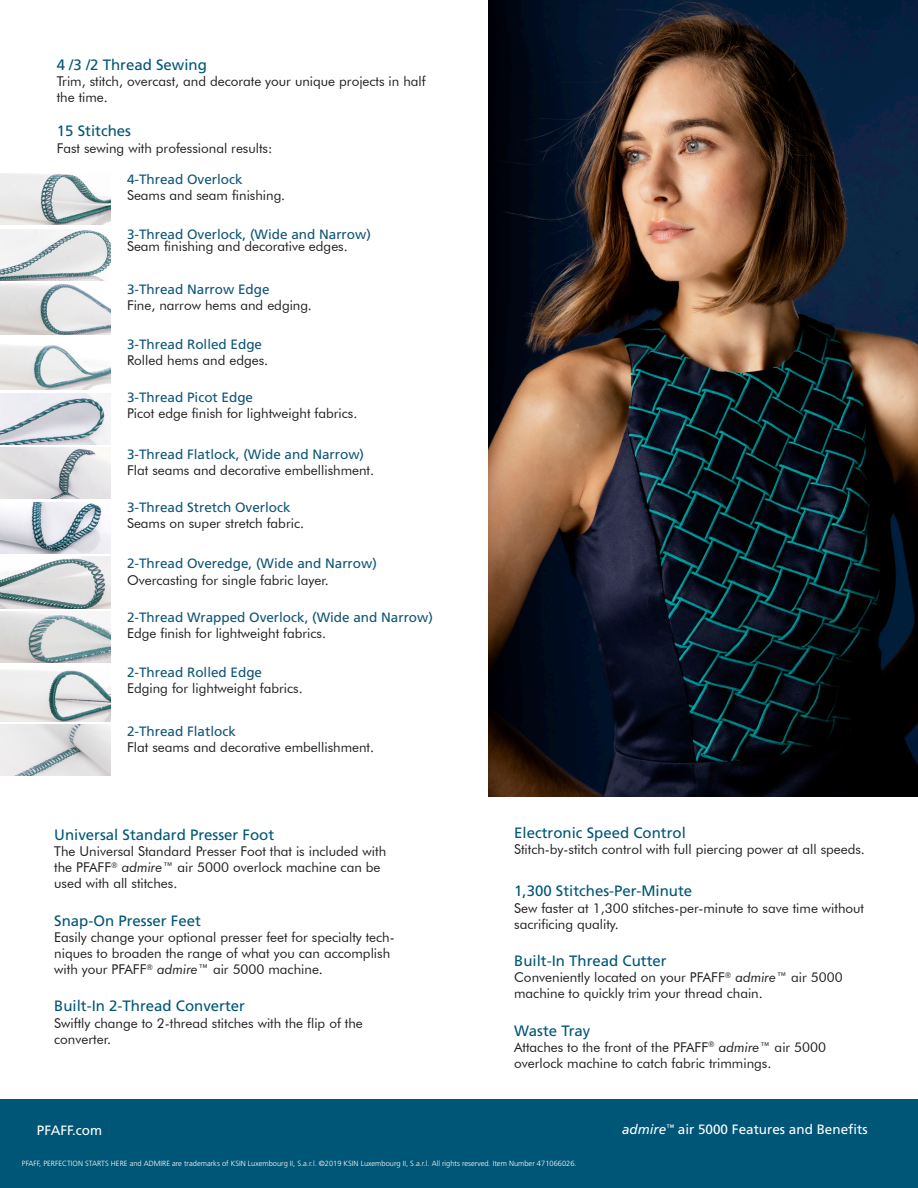
<style>
.page{position:relative;width:918px;height:1188px;background:#fff}
.page>*{position:absolute;margin:0;border:0;box-sizing:border-box;transform-origin:0 0}
.t1{font:15px "Frutiger LT Std";color:#005676}
.t2{font:13.5px/16.2px "Futura BT";color:#231f20}
.t3{font:13.5px/16.2px "Frutiger LT Std";color:#105676}
.t4{font:13.5px "Frutiger LT Std";color:#fff}
.t5{font:300 7.5px "Frutiger LT Std";color:#fff}
.s1{font-family:"Frutiger LT Std";color:#105676}
.s2{font-family:"Futura BT";color:#231f20}
.s3{font-style:italic}
</style>
<div class="page">
<img style="left:488px;top:0;width:430px;height:797px">
<div style="left:0;top:1099px;width:918px;height:89px;background:#005676"></div>
<img style="left:0;top:173px;width:111px;height:52px">
<img style="left:0;top:229px;width:111px;height:51px">
<img style="left:0;top:284px;width:111px;height:51px">
<img style="left:0;top:345px;width:111px;height:44px">
<img style="left:0;top:393px;width:111px;height:51px">
<img style="left:0;top:448px;width:111px;height:51px">
<img style="left:0;top:502px;width:111px;height:51px">
<img style="left:0;top:557px;width:111px;height:51px">
<img style="left:0;top:670px;width:111px;height:51px">
<img style="left:0;top:612px;width:111px;height:51px">
<img style="left:0;top:725px;width:111px;height:51px">
<p class="t1" style="left:57px;top:56px;width:152px">4 /3 /2 Thread Sewing</p>
<p class="t2" style="left:57px;top:73px;width:370px">Trim, stitch, overcast, and decorate your unique projects in half the time.</p>
<p class="t1" style="left:57px;top:122px;width:76px">15 Stitches</p>
<p class="t2" style="left:57px;top:140px;width:217px">Fast sewing with professional results:</p>
<p class="t2" style="left:127px;top:171px;width:160px"><span class="s1">4-Thread Overlock<br></span>Seams and seam finishing.</p>
<p class="t3" style="left:127px;top:228px;width:245px;line-height:12px">3-Thread Overlock, (Wide and Narrow)<br><span class="s2">Seam finishing and decorative edges.</span></p>
<p class="t2" style="left:127px;top:281px;width:186px"><span class="s1">3-Thread Narrow Edge<br></span>Fine, narrow hems and edging.</p>
<p class="t2" style="left:127px;top:336px;width:143px"><span class="s1">3-Thread Rolled Edge<br></span>Rolled hems and edges.</p>
<p class="t2" style="left:127px;top:389px;width:232px"><span class="s1">3-Thread Picot Edge<br></span>Picot edge finish for lightweight fabrics.</p>
<p class="t2" style="left:127px;top:446px;width:249px"><span class="s1">3-Thread Flatlock, (Wide and Narrow)<br></span>Flat seams and decorative embellishment.</p>
<p class="t2" style="left:127px;top:499px;width:179px"><span class="s1">3-Thread Stretch Overlock<br></span>Seams on super stretch fabric.</p>
<p class="t3" style="left:127px;top:556px;width:251px">2-Thread Overedge, (Wide and Narrow)<br><span class="s2">Overcasting for single fabric layer.</span></p>
<p class="t3" style="left:127px;top:609px;width:307px">2-Thread Wrapped Overlock, (Wide and Narrow)<br><span class="s2">Edge finish for lightweight fabrics.</span></p>
<p class="t2" style="left:127px;top:664px;width:177px"><span class="s1">2-Thread Rolled Edge<br></span>Edging for lightweight fabrics.</p>
<p class="t2" style="left:127px;top:723px;width:249px"><span class="s1">2-Thread Flatlock<br></span>Flat seams and decorative embellishment.</p>
<p class="t1" style="left:54px;top:826px;width:222px">Universal Standard Presser Foot</p>
<p class="t2" style="left:54px;top:843px;width:334px">The Universal Standard Presser Foot that is included with the PFAFF<sup>®</sup> <span class="s3">admire</span>™ air 5000 overlock machine can be used with all stitches.</p>
<p class="t1" style="left:54px;top:912px;width:148px">Snap-On Presser Feet</p>
<p class="t2" style="left:54px;top:929px;width:342px">Easily change your optional presser feet for specialty tech&shy;niques to broaden the range of what you can accomplish with your PFAFF<sup>®</sup> <span class="s3">admire</span>™ air 5000 machine.</p>
<p class="t1" style="left:54px;top:997px;width:192px">Built-In 2-Thread Converter</p>
<p class="t2" style="left:54px;top:1015px;width:310px">Swiftly change to 2-thread stitches with the flip of the converter.</p>
<p class="t4" style="left:37px;top:1122px;width:67px">PFAFF.com</p>
<p class="t1" style="left:514px;top:824px;width:173px">Electronic Speed Control</p>
<p class="t2" style="left:514px;top:841px;width:352px">Stitch-by-stitch control with full piercing power at all speeds.</p>
<p class="t1" style="left:514px;top:882px;width:180px">1,300 Stitches-Per-Minute</p>
<p class="t2" style="left:514px;top:900px;width:351px">Sew faster at 1,300 stitches-per-minute to save time without sacrificing quality.</p>
<p class="t1" style="left:514px;top:952px;width:154px">Built-In Thread Cutter</p>
<p class="t2" style="left:514px;top:969px;width:330px">Conveniently located on your PFAFF<sup>®</sup> <span class="s3">admire</span>™ air 5000 machine to quickly trim your thread chain.</p>
<p class="t1" style="left:514px;top:1022px;width:78px">Waste Tray</p>
<p class="t2" style="left:514px;top:1039px;width:313px">Attaches to the front of the PFAFF<sup>®</sup> <span class="s3">admire</span>™ air 5000 overlock machine to catch fabric trimmings.</p>
<p class="t4" style="left:622px;top:1121px;width:247px"><span class="s3">admire</span><sup>™</sup> air 5000 Features and Benefits</p>
<p class="t5" style="left:22px;top:1159px;width:556px">PFAFF, PERFECTION STARTS HERE and ADMIRE are trademarks of KSIN Luxembourg II, S.a.r.l. ©2019 KSIN Luxembourg II, S.a.r.l. All rights reserved. Item Number 471066026.</p>
</div>
